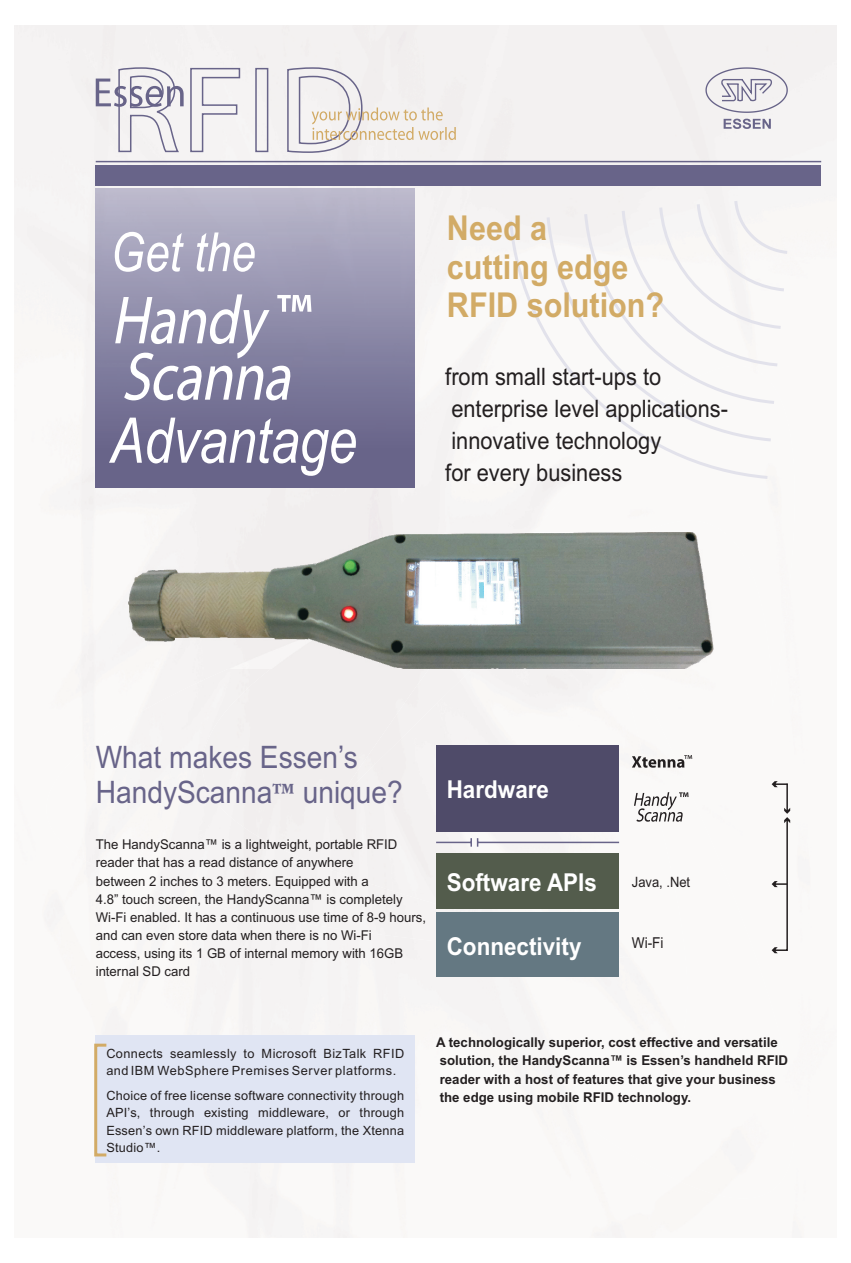
<style>
.page{position:relative;width:851px;height:1263px;background:#fff}
.page>*{position:absolute;margin:0;border:0;box-sizing:border-box;transform-origin:0 0}
.t1{font:italic 63px "Arial Narrow";color:#fff}
.t2{font:italic 54px "Arial Narrow";color:#fff}
.t3{font:700 34.35px/38.2px "Arial";color:#d2ab66;scale:.89 1}
.t4{font:30.9px/34.5px "Arial";color:#686489;scale:.91 1}
.t5{font:700 24.75px "Arial";color:#fff;scale:.91 1}
.t6{font:24px/32.1px "Arial";color:#231f20;scale:.91 1}
.t7{font:15px "Arial";color:#231f20;scale:.91 1}
.t8{font:14.25px "Arial";color:#231f20;scale:.91 1}
.t9{font:13.5px/18.1px "Arial";color:#231f20}
.t10{font:700 13.5px/18.1px "Arial";color:#231f20}
.t11{font:12.75px/17.1px "Arial";letter-spacing:.03em;color:#231f20}
.s1{font-family:"Ebrima";font-weight:700;font-size:27px}
</style>
<div class="page">
<div style="left:15px;top:26px;width:455px;height:1211px;background:#f9f7f5"></div>
<hr style="left:96px;top:161px;width:725px;height:1px;background:#686489">
<div style="left:96px;top:166px;width:725px;height:20px;background:#686489"></div>
<div style="left:15px;top:628px;width:455px;height:330px;background:#f5f3f3"></div>
<img style="left:470px;top:807px;width:340px;height:430px">
<div style="left:337px;top:26px;width:499px;height:775px;background:#f6f5f5"></div>
<hr style="left:337px;top:161px;width:484px;height:1px;background:#9896b3">
<div style="left:337px;top:166px;width:484px;height:20px;background:#686489"></div>
<svg style="left:96px;top:67px;width:360px;height:87px"></svg>
<svg style="left:705px;top:67px;width:82px;height:46px"></svg>
<svg style="left:723px;top:119px;width:47px;height:10px"></svg>
<img style="left:96px;top:189px;width:319px;height:298px">
<div style="left:96px;top:1035px;width:319px;height:127px;background:#e0e5f3"></div>
<svg style="left:507px;top:198px;width:283px;height:283px"></svg>
<div style="left:94px;top:1044px;width:14px;height:112px;border:3px solid #d2ab66"></div>
<div style="left:436px;top:746px;width:183px;height:86px;background:#4f4b69"></div>
<div style="left:436px;top:853px;width:183px;height:56px;background:#535c4c"></div>
<div style="left:436px;top:913px;width:183px;height:64px;background:#647882"></div>
<hr style="left:477px;top:842px;width:142px;height:1px;background:#686489">
<hr style="left:436px;top:842px;width:35px;height:1px;background:#686489">
<svg style="left:470px;top:838px;width:8px;height:9px"></svg>
<svg style="left:771px;top:781px;width:19px;height:172px"></svg>
<svg style="left:631px;top:755px;width:61px;height:13px"></svg>
<svg style="left:115px;top:294px;width:196px;height:106px"></svg>
<svg style="left:634px;top:792px;width:54px;height:30px"></svg>
<img style="left:128px;top:532px;width:585px;height:136px">
<h2 class="t2" style="left:110px;top:232px;width:147px">Get the</h2>
<h1 class="t1" style="left:110px;top:417px;width:249px">Advantage</h1>
<h3 class="t3" style="left:447px;top:212px;width:245px">Need a<br>cutting edge<br>RFID solution?</h3>
<h3 class="t6" style="left:445px;top:363px;width:312px">from small start-ups to enterprise level applications&shy;innovative technology<br>for every business</h3>
<h3 class="t4" style="left:96px;top:743px;width:339px">What makes Essen’s<br>HandyScanna<span class="s1">™</span> unique?</h3>
<p class="t9" style="left:96px;top:837px;width:332px">The HandyScanna™ is a lightweight, portable RFID reader that has a read distance of anywhere<br>between 2 inches to 3 meters. Equipped with a<br>4.8” touch screen, the HandyScanna™ is completely Wi-Fi enabled. It has a continuous use time of 8-9 hours, and can even store data when there is no Wi-Fi<br>access, using its 1 GB of internal memory with 16GB internal SD card</p>
<h3 class="t5" style="left:446px;top:780px;width:114px">Hardware</h3>
<h3 class="t5" style="left:446px;top:873px;width:166px">Software APIs</h3>
<h3 class="t5" style="left:446px;top:937px;width:149px">Connectivity</h3>
<p class="t8" style="left:631px;top:877px;width:66px">Java, .Net</p>
<p class="t7" style="left:631px;top:937px;width:36px">Wi-Fi</p>
<p class="t11" style="left:106px;top:1046px;width:299px">Connects seamlessly to Microsoft BizTalk RFID and IBM WebSphere Premises Server platforms.</p>
<p class="t11" style="left:106px;top:1088px;width:299px;text-align:justify">Choice of free license software connectivity through API’s, through existing middleware, or through Essen’s own RFID middleware platform, the Xtenna Studio™.</p>
<p class="t10" style="left:436px;top:1035px;width:353px">A technologically superior, cost effective and versatile solution, the HandyScanna™ is Essen’s handheld RFID reader with a host of features that give your business the edge using mobile RFID technology.</p>
</div>
